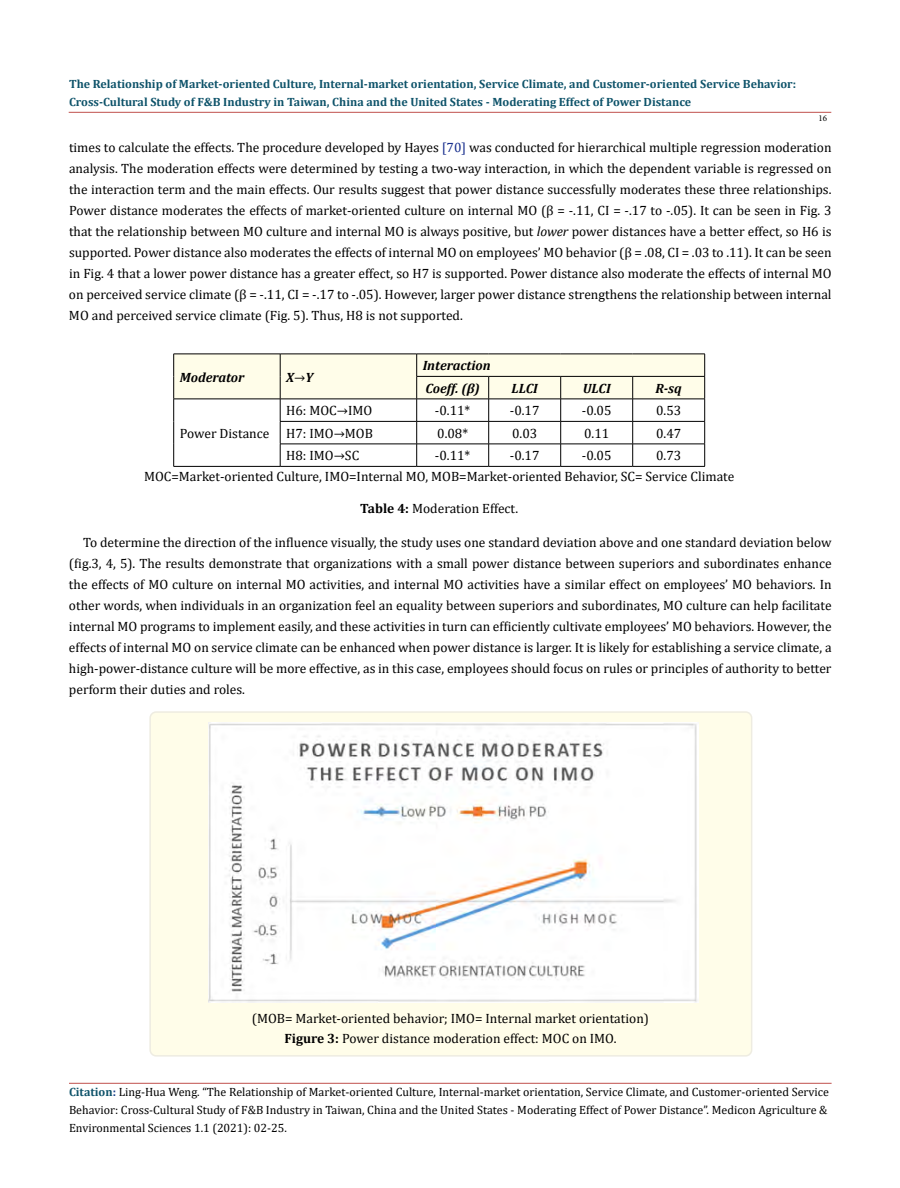
<style>
.page{position:relative;width:900px;height:1188px;background:#fff}
.page>*{position:absolute;margin:0;border:0;box-sizing:border-box;transform-origin:0 0}
.t1{font:13.5px/21px "Cambria";color:#000;text-align:justify}
.t2{font:italic 700 13.5px/22.5px "Cambria";color:#000}
.t3{font:12px/18px "Cambria";color:#000}
.t4{font:700 12px/18px "Cambria";color:#0e536a}
.t5{font:9px "Minion Pro";color:#000}
.s1{color:#152c8c}
.s2{font-style:italic}
.s3{font-weight:400;font-style:normal}
.s4{font-weight:700}
.s5{font-weight:700;color:#0e536a}
.s6{font-weight:700;color:#173e88}
</style>
<div class="page">
<hr style="left:69px;top:1083px;width:763px;height:1px;background:#c0504d">
<hr style="left:69px;top:112px;width:762px;height:1px;background:#c0504d">
<div style="left:150px;top:712px;width:602px;height:344px;background:#fffde9;border-radius:6px"></div>
<div style="left:149px;top:711px;width:603px;height:346px;border:2px solid #eeece1;border-radius:6px"></div>
<img style="left:208px;top:722px;width:490px;height:280px">
<svg style="left:173px;top:354px;width:532px;height:112px"></svg>
<hr style="left:174px;top:466px;width:106px;height:1px;background:#000">
<hr style="left:280px;top:466px;width:137px;height:1px;background:#000">
<hr style="left:417px;top:466px;width:72px;height:1px;background:#000">
<hr style="left:489px;top:466px;width:72px;height:1px;background:#000">
<hr style="left:561px;top:466px;width:72px;height:1px;background:#000">
<hr style="left:633px;top:466px;width:72px;height:1px;background:#000">
<p class="t4" style="left:69px;top:74px;width:729px">The Relationship of Market-oriented Culture, Internal-market orientation, Service Climate, and Customer-oriented Service Behavior:<br>Cross-Cultural Study of F&amp;B Industry in Taiwan, China and the United States - Moderating Effect of Power Distance</p>
<p class="t5" style="left:818px;top:112px;width:10px">16</p>
<p class="t1" style="left:69px;top:137px;width:764px">times to calculate the effects. The procedure developed by Hayes <span class="s1">[70]</span> was conducted for hierarchical multiple regression moderation analysis. The moderation effects were determined by testing a two-way interaction, in which the dependent variable is regressed on the interaction term and the main effects. Our results suggest that power distance successfully moderates these three relationships.<br>Power distance moderates the effects of market-oriented culture on internal MO (β = -.11, CI = -.17 to -.05). It can be seen in Fig. 3 that the relationship between MO culture and internal MO is always positive, but <span class="s2">lower</span> power distances have a better effect, so H6 is supported. Power distance also moderates the effects of internal MO on employees’ MO behavior (β = .08, CI = .03 to .11). It can be seen in Fig. 4 that a lower power distance has a greater effect, so H7 is supported. Power distance also moderate the effects of internal MO on perceived service climate (β = -.11, CI = -.17 to -.05). However, larger power distance strengthens the relationship between internal MO and perceived service climate (Fig. 5). Thus, H8 is not supported.</p>
<p class="t2" style="left:180px;top:365px;width:66px">Moderator</p>
<p class="t2" style="left:286px;top:365px;width:29px">X<span class="s3">→</span>Y</p>
<p class="t2" style="left:423px;top:354px;width:70px">Interaction<br>Coeff. (β)</p>
<p class="t2" style="left:512px;top:377px;width:28px">LLCI</p>
<p class="t2" style="left:583px;top:377px;width:29px">ULCI</p>
<p class="t2" style="left:656px;top:377px;width:28px">R-sq</p>
<p class="t1" style="left:286px;top:400px;width:88px">H6: MOC→IMO</p>
<p class="t1" style="left:435px;top:400px;width:37px">-0.11*</p>
<p class="t1" style="left:510px;top:400px;width:31px">-0.17</p>
<p class="t1" style="left:582px;top:400px;width:31px">-0.05</p>
<p class="t1" style="left:656px;top:400px;width:27px">0.53</p>
<p class="t1" style="left:286px;top:423px;width:88px">H7: IMO→MOB</p>
<p class="t1" style="left:437px;top:423px;width:32px">0.08*</p>
<p class="t1" style="left:512px;top:423px;width:27px">0.03</p>
<p class="t1" style="left:584px;top:423px;width:27px">0.11</p>
<p class="t1" style="left:656px;top:423px;width:27px">0.47</p>
<p class="t1" style="left:286px;top:445px;width:75px">H8: IMO→SC</p>
<p class="t1" style="left:435px;top:445px;width:37px">-0.11*</p>
<p class="t1" style="left:510px;top:445px;width:31px">-0.17</p>
<p class="t1" style="left:582px;top:445px;width:31px">-0.05</p>
<p class="t1" style="left:180px;top:423px;width:91px">Power Distance</p>
<p class="t1" style="left:144px;top:446px;width:592px;line-height:20.4px;text-indent:512px">0.73<br>MOC=Market-oriented Culture, IMO=Internal MO, MOB=Market-oriented Behavior, SC= Service Climate</p>
<p class="t1" style="left:360px;top:498px;width:159px"><span class="s4">Table 4:</span> Moderation Effect.</p>
<p class="t1" style="left:69px;top:531px;width:764px;text-indent:14px">To determine the direction of the influence visually, the study uses one standard deviation above and one standard deviation below (fig.3, 4, 5). The results demonstrate that organizations with a small power distance between superiors and subordinates enhance the effects of MO culture on internal MO activities, and internal MO activities have a similar effect on employees’ MO behaviors. In other words, when individuals in an organization feel an equality between superiors and subordinates, MO culture can help facilitate internal MO programs to implement easily, and these activities in turn can efficiently cultivate employees’ MO behaviors. However, the effects of internal MO on service climate can be enhanced when power distance is larger. It is likely for establishing a service climate, a high-power-distance culture will be more effective, as in this case, employees should focus on rules or principles of authority to better perform their duties and roles.</p>
<p class="t1" style="left:252px;top:1008px;width:399px;line-height:20.2px;text-align:center">(MOB= Market-oriented behavior; IMO= Internal market orientation)<br><span class="s4">Figure 3:</span> Power distance moderation effect: MOC on IMO.</p>
<p class="t3" style="left:69px;top:1083px;width:762px"><span class="s5">Citation</span><span class="s6">:</span> Ling-Hua Weng. “The Relationship of Market-oriented Culture, Internal-market orientation, Service Climate, and Customer-oriented Service<br>Behavior: Cross-Cultural Study of F&amp;B Industry in Taiwan, China and the United States - Moderating Effect of Power Distance”. Medicon Agriculture &amp;<br>Environmental Sciences 1.1 (2021): 02-25.</p>
</div>
